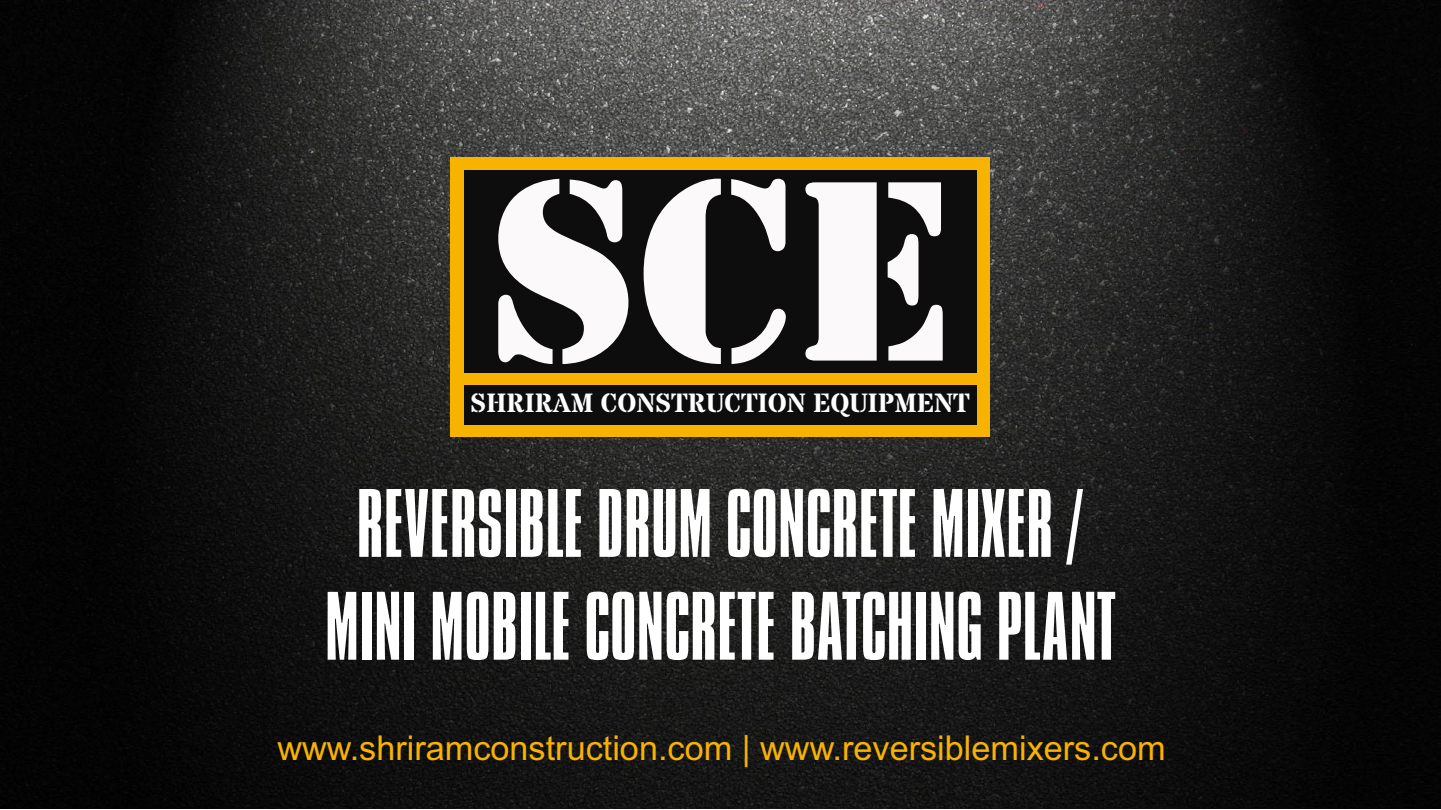
<style>
.page{position:relative;width:1441px;height:810px;background:#fff}
.page>*{position:absolute;margin:0;border:0;box-sizing:border-box;transform-origin:0 0}
.t1{font:300 83.55px/102.9px "Compacta BT";color:#fff;text-align:center}
.t2{font:34.2px "Arial";color:#f8b200}
.t3{font:700 26.55px "Stardos Stencil";color:#fff}
</style>
<div class="page">
<img style="left:0;top:1px;width:1440px;height:808px">
<div style="left:451px;top:158px;width:538px;height:279px;background:#f8b200"></div>
<div style="left:464px;top:385px;width:512px;height:40px;background:#0c0d0c"></div>
<div style="left:464px;top:170px;width:512px;height:202px;background:#0c0d0c"></div>
<img style="left:498px;top:179px;width:442px;height:185px">
<p class="t3" style="left:470px;top:386px;width:500px">SHRIRAM CONSTRUCTION EQUIPMENT</p>
<p class="t1" style="left:325px;top:484px;width:792px">REVERSIBLE DRUM CONCRETE MIXER /<br>MINI MOBILE CONCRETE BATCHING PLANT</p>
<p class="t2" style="left:277px;top:735px;width:889px">www.shriramconstruction.com | www.reversiblemixers.com</p>
</div>
